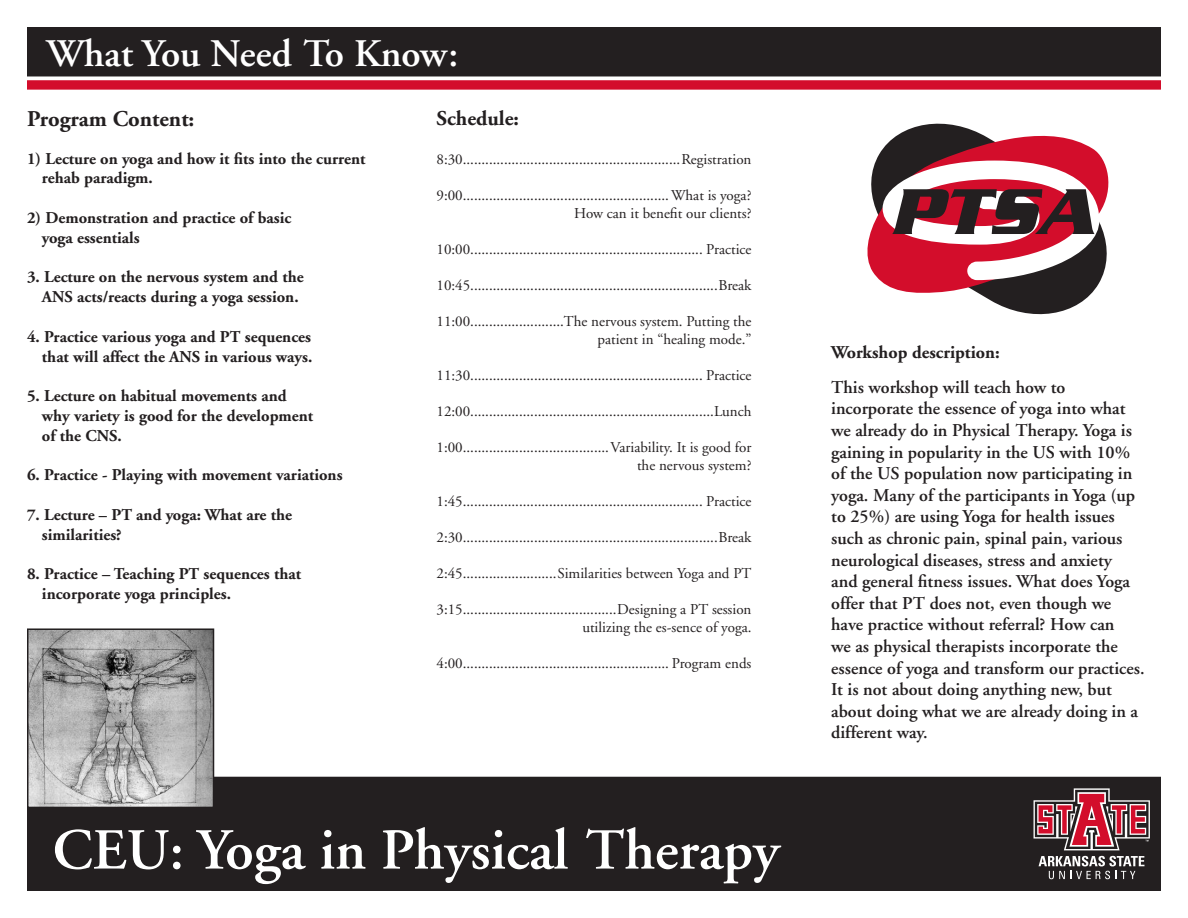
<style>
.page{position:relative;width:1188px;height:918px;background:#fff}
.page>*{position:absolute;margin:0;border:0;box-sizing:border-box;transform-origin:0 0}
.t1{font:600 57.9px "Adobe Garamond";color:#fff}
.t2{font:600 39px "Adobe Garamond";color:#fff}
.t3{font:700 22.5px "Adobe Garamond";color:#231f20}
.t4{font:700 21px "Adobe Garamond";color:#231f20}
.t5{font:600 18px/21.6px "Adobe Garamond";color:#231f20}
.t6{font:700 18px "Adobe Garamond";color:#231f20}
.t7{font:700 16.5px/19.8px "Adobe Garamond";color:#231f20}
.t8{font:15px "Adobe Garamond";color:#231f20}
</style>
<div class="page">
<div style="left:27px;top:777px;width:1134px;height:114px;background:#231f20"></div>
<div style="left:27px;top:27px;width:1134px;height:49px;background:#231f20"></div>
<div style="left:27px;top:80px;width:1134px;height:10px;background:#d30d2b"></div>
<svg style="left:981px;top:295px;width:109px;height:19px;fill:#231f20"></svg>
<svg style="left:867px;top:124px;width:242px;height:171px"></svg>
<svg style="left:1034px;top:788px;width:116px;height:62px"></svg>
<svg style="left:1039px;top:856px;width:105px;height:23px"></svg>
<img style="left:30px;top:631px;width:181px;height:174px">
<div style="left:27px;top:628px;width:187px;height:180px;border:2px solid #231f20"></div>
<p class="t2" style="left:46px;top:32px;width:414px">What You Need To Know:</p>
<p class="t3" style="left:27px;top:106px;width:169px">Program Content:</p>
<p class="t7" style="left:27px;top:149px;width:340px">1) Lecture on yoga and how it fits into the current</p>
<p class="t7" style="left:42px;top:169px;width:112px">rehab paradigm.</p>
<p class="t7" style="left:27px;top:208px;width:266px">2) Demonstration and practice of basic</p>
<p class="t7" style="left:42px;top:228px;width:99px">yoga essentials</p>
<p class="t7" style="left:27px;top:268px;width:278px">3. Lecture on the nervous system and the</p>
<p class="t7" style="left:42px;top:287px;width:258px">ANS acts/reacts during a yoga session.</p>
<p class="t7" style="left:27px;top:327px;width:286px">4. Practice various yoga and PT sequences</p>
<p class="t7" style="left:42px;top:347px;width:272px">that will affect the ANS in various ways.</p>
<p class="t7" style="left:27px;top:386px;width:261px">5. Lecture on habitual movements and</p>
<p class="t7" style="left:42px;top:406px;width:273px">why variety is good for the development</p>
<p class="t7" style="left:42px;top:426px;width:81px">of the CNS.</p>
<p class="t7" style="left:27px;top:466px;width:317px">6. Practice - Playing with movement variations</p>
<p class="t7" style="left:42px;top:505px;width:252px;text-indent:-15px">7. Lecture – PT and yoga: What are the similarities?</p>
<p class="t7" style="left:42px;top:565px;width:261px;text-indent:-15px">8. Practice – Teaching PT sequences that incorporate yoga principles.</p>
<p class="t4" style="left:436px;top:107px;width:84px">Schedule:</p>
<p class="t8" style="left:436px;top:151px;width:317px">8:30..........................................................Registration</p>
<p class="t8" style="left:436px;top:187px;width:317px">9:00.......................................................What is yoga?</p>
<p class="t8" style="left:574px;top:205px;width:179px">How can it benefit our clients?</p>
<p class="t8" style="left:436px;top:241px;width:317px">10:00.............................................................. Practice</p>
<p class="t8" style="left:436px;top:277px;width:316px">10:45..................................................................Break</p>
<p class="t8" style="left:436px;top:313px;width:317px">11:00.........................The nervous system. Putting the</p>
<p class="t8" style="left:598px;top:331px;width:155px">patient in “healing mode.”</p>
<p class="t8" style="left:436px;top:367px;width:317px">11:30.............................................................. Practice</p>
<p class="t8" style="left:436px;top:403px;width:316px">12:00.................................................................Lunch</p>
<p class="t8" style="left:436px;top:439px;width:317px">1:00.......................................Variability. It is good for</p>
<p class="t8" style="left:637px;top:457px;width:116px">the nervous system?</p>
<p class="t8" style="left:436px;top:493px;width:317px">1:45................................................................ Practice</p>
<p class="t8" style="left:436px;top:529px;width:316px">2:30....................................................................Break</p>
<p class="t8" style="left:436px;top:565px;width:317px">2:45.........................Similarities between Yoga and PT</p>
<p class="t8" style="left:436px;top:601px;width:317px">3:15.........................................Designing a PT session</p>
<p class="t8" style="left:582px;top:619px;width:171px">utilizing the es-sence of yoga.</p>
<p class="t8" style="left:436px;top:655px;width:317px">4:00....................................................... Program ends</p>
<p class="t1" style="left:52px;top:818px;width:728px">CEU: Yoga in Physical Therapy</p>
<p class="t6" style="left:831px;top:342px;width:170px">Workshop description:</p>
<p class="t5" style="left:831px;top:377px;width:315px">This workshop will teach how to incorporate the essence of yoga into what we already do in Physical Therapy. Yoga is gaining in popularity in the US with 10% of the US population now participating in yoga. Many of the participants in Yoga (up to 25%) are using Yoga for health issues such as chronic pain, spinal pain, various neurological diseases, stress and anxiety<br>and general fitness issues. What does Yoga offer that PT does not, even though we have practice without referral? How can<br>we as physical therapists incorporate the essence of yoga and transform our practices.<br>It is not about doing anything new, but about doing what we are already doing in a different way.</p>
</div>
